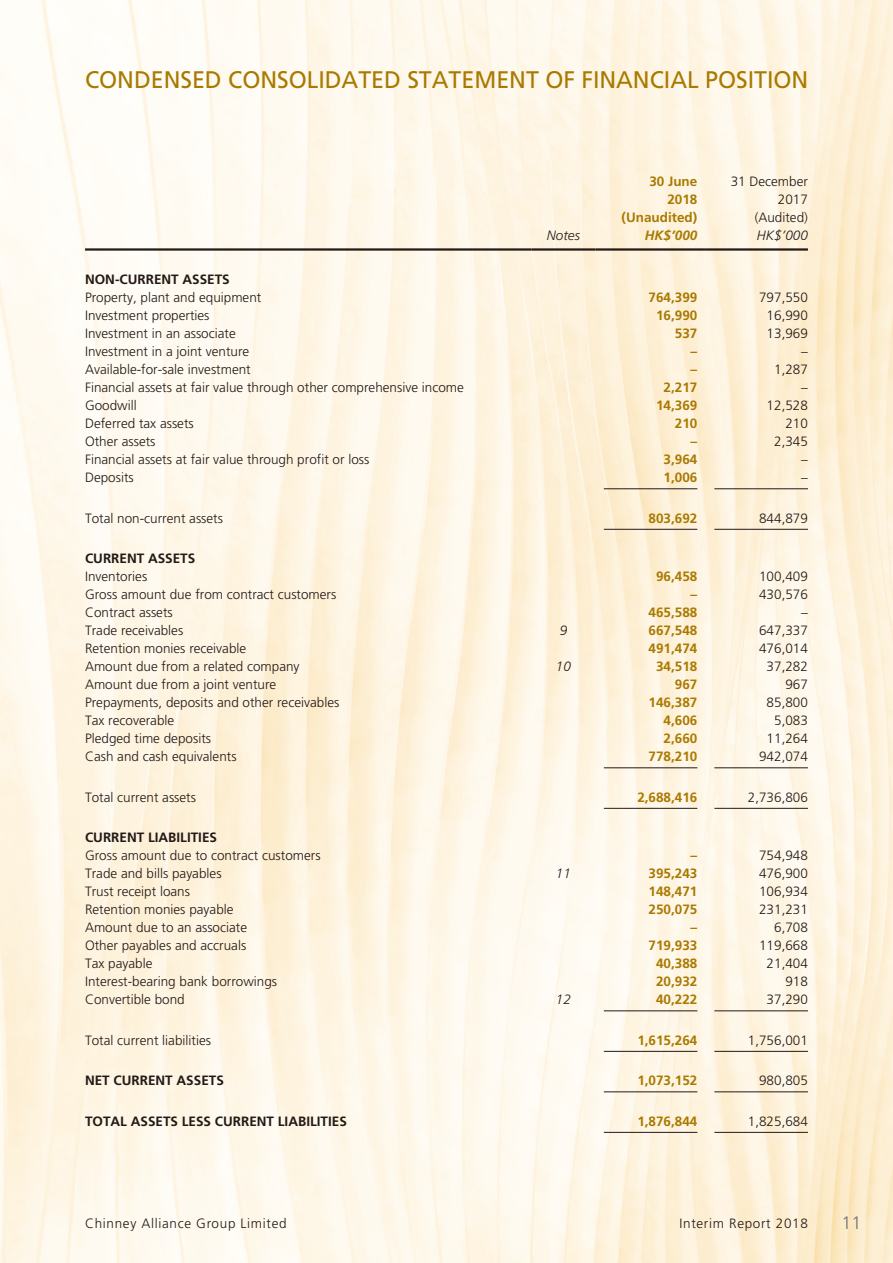
<style>
.page{position:relative;width:893px;height:1263px;background:#fff}
.page>*{position:absolute;margin:0;border:0;box-sizing:border-box;transform-origin:0 0}
.t1{font:24px "Frutiger LT Std";color:#a97900}
.t2{font:300 18px "Frutiger LT Std";color:#727272}
.t3{font:300 13.5px/18px "Frutiger LT Std";color:#231916;text-align:right}
.t4{font:700 13.5px/18px "Frutiger LT Std";color:#a97900;text-align:right}
.t5{font:700 13.5px "Frutiger LT Std";color:#231916}
.t6{font:300 13.5px "Frutiger LT Std";letter-spacing:.05em;color:#231916}
.t7{font:italic 300 13.5px "Frutiger LT Std";color:#231916}
.t8{font:italic 700 13.5px "Frutiger LT Std";color:#a97900}
</style>
<div class="page">
<img style="left:0;top:0;width:893px;height:1263px">
<hr style="left:85px;top:248px;width:446px;height:3px;background:#231916">
<hr style="left:531px;top:248px;width:64px;height:3px;background:#231916">
<hr style="left:595px;top:248px;width:111px;height:3px;background:#231916">
<hr style="left:706px;top:248px;width:102px;height:3px;background:#231916">
<hr style="left:604px;top:488px;width:93px;height:1px;background:#231916">
<hr style="left:714px;top:488px;width:94px;height:1px;background:#231916">
<hr style="left:604px;top:529px;width:93px;height:1px;background:#231916">
<hr style="left:714px;top:529px;width:94px;height:1px;background:#231916">
<hr style="left:604px;top:767px;width:93px;height:1px;background:#231916">
<hr style="left:714px;top:767px;width:94px;height:1px;background:#231916">
<hr style="left:604px;top:808px;width:93px;height:1px;background:#231916">
<hr style="left:714px;top:808px;width:94px;height:1px;background:#231916">
<hr style="left:604px;top:1010px;width:93px;height:1px;background:#231916">
<hr style="left:714px;top:1010px;width:94px;height:1px;background:#231916">
<hr style="left:604px;top:1051px;width:93px;height:1px;background:#231916">
<hr style="left:714px;top:1051px;width:94px;height:1px;background:#231916">
<hr style="left:604px;top:1091px;width:93px;height:1px;background:#231916">
<hr style="left:714px;top:1091px;width:94px;height:1px;background:#231916">
<hr style="left:604px;top:1132px;width:93px;height:1px;background:#231916">
<hr style="left:714px;top:1132px;width:94px;height:1px;background:#231916">
<h1 class="t1" style="left:85px;top:66px;width:725px">CONDENSED CONSOLIDATED STATEMENT OF FINANCIAL POSITION</h1>
<p class="t4" style="left:649px;top:172px;width:50px">30 June<br>2018</p>
<p class="t3" style="left:731px;top:172px;width:79px">31 December<br>2017</p>
<p class="t4" style="left:622px;top:208px;width:77px">(Unaudited)</p>
<p class="t3" style="left:755px;top:208px;width:55px">(Audited)</p>
<p class="t7" style="left:547px;top:227px;width:35px">Notes</p>
<p class="t8" style="left:645px;top:227px;width:54px">HK$’000</p>
<p class="t7" style="left:757px;top:227px;width:53px">HK$’000</p>
<p class="t5" style="left:85px;top:272px;width:146px">NON-CURRENT ASSETS</p>
<p class="t3" style="left:85px;top:289px;width:178px">Property, plant and equipment</p>
<p class="t4" style="left:649px;top:289px;width:50px">764,399</p>
<p class="t3" style="left:759px;top:289px;width:50px">797,550</p>
<p class="t3" style="left:85px;top:307px;width:126px">Investment properties</p>
<p class="t4" style="left:656px;top:307px;width:43px">16,990</p>
<p class="t3" style="left:767px;top:307px;width:43px">16,990</p>
<p class="t3" style="left:85px;top:325px;width:152px">Investment in an associate</p>
<p class="t4" style="left:675px;top:325px;width:24px">537</p>
<p class="t3" style="left:767px;top:325px;width:43px">13,969</p>
<p class="t3" style="left:85px;top:343px;width:166px">Investment in a joint venture</p>
<p class="t4" style="left:691px;top:343px;width:8px">–</p>
<p class="t3" style="left:801px;top:343px;width:8px">–</p>
<p class="t3" style="left:85px;top:361px;width:167px">Available-for-sale investment</p>
<p class="t4" style="left:691px;top:361px;width:8px">–</p>
<p class="t3" style="left:774px;top:361px;width:35px">1,287</p>
<p class="t3" style="left:85px;top:379px;width:380px">Financial assets at fair value through other comprehensive income</p>
<p class="t4" style="left:664px;top:379px;width:35px">2,217</p>
<p class="t3" style="left:801px;top:379px;width:8px">–</p>
<p class="t3" style="left:85px;top:397px;width:53px">Goodwill</p>
<p class="t4" style="left:656px;top:397px;width:43px">14,369</p>
<p class="t3" style="left:767px;top:397px;width:43px">12,528</p>
<p class="t3" style="left:85px;top:415px;width:110px">Deferred tax assets</p>
<p class="t4" style="left:675px;top:415px;width:24px">210</p>
<p class="t3" style="left:785px;top:415px;width:24px">210</p>
<p class="t3" style="left:85px;top:433px;width:72px">Other assets</p>
<p class="t4" style="left:691px;top:433px;width:8px">–</p>
<p class="t3" style="left:774px;top:433px;width:35px">2,345</p>
<p class="t3" style="left:85px;top:451px;width:286px">Financial assets at fair value through profit or loss</p>
<p class="t4" style="left:664px;top:451px;width:35px">3,964</p>
<p class="t3" style="left:801px;top:451px;width:8px">–</p>
<p class="t3" style="left:85px;top:469px;width:50px">Deposits</p>
<p class="t4" style="left:664px;top:469px;width:35px">1,006</p>
<p class="t3" style="left:801px;top:469px;width:8px">–</p>
<p class="t3" style="left:85px;top:509px;width:140px">Total non-current assets</p>
<p class="t4" style="left:649px;top:509px;width:50px">803,692</p>
<p class="t3" style="left:759px;top:509px;width:50px">844,879</p>
<p class="t5" style="left:85px;top:551px;width:112px">CURRENT ASSETS</p>
<p class="t3" style="left:85px;top:568px;width:64px">Inventories</p>
<p class="t4" style="left:656px;top:568px;width:43px">96,458</p>
<p class="t3" style="left:759px;top:568px;width:50px">100,409</p>
<p class="t3" style="left:85px;top:586px;width:253px">Gross amount due from contract customers</p>
<p class="t4" style="left:691px;top:586px;width:8px">–</p>
<p class="t3" style="left:759px;top:586px;width:50px">430,576</p>
<p class="t3" style="left:85px;top:604px;width:89px">Contract assets</p>
<p class="t4" style="left:649px;top:604px;width:50px">465,588</p>
<p class="t3" style="left:801px;top:604px;width:8px">–</p>
<p class="t3" style="left:85px;top:622px;width:100px">Trade receivables</p>
<p class="t7" style="left:560px;top:623px;width:9px">9</p>
<p class="t4" style="left:649px;top:622px;width:50px">667,548</p>
<p class="t3" style="left:759px;top:622px;width:50px">647,337</p>
<p class="t3" style="left:85px;top:640px;width:163px">Retention monies receivable</p>
<p class="t4" style="left:649px;top:640px;width:50px">491,474</p>
<p class="t3" style="left:759px;top:640px;width:50px">476,014</p>
<p class="t3" style="left:85px;top:658px;width:216px">Amount due from a related company</p>
<p class="t7" style="left:556px;top:659px;width:17px">10</p>
<p class="t4" style="left:656px;top:658px;width:43px">34,518</p>
<p class="t3" style="left:767px;top:658px;width:43px">37,282</p>
<p class="t3" style="left:85px;top:676px;width:193px">Amount due from a joint venture</p>
<p class="t4" style="left:675px;top:676px;width:24px">967</p>
<p class="t3" style="left:785px;top:676px;width:24px">967</p>
<p class="t3" style="left:85px;top:694px;width:256px">Prepayments, deposits and other receivables</p>
<p class="t4" style="left:649px;top:694px;width:50px">146,387</p>
<p class="t3" style="left:767px;top:694px;width:43px">85,800</p>
<p class="t3" style="left:85px;top:712px;width:91px">Tax recoverable</p>
<p class="t4" style="left:664px;top:712px;width:35px">4,606</p>
<p class="t3" style="left:774px;top:712px;width:35px">5,083</p>
<p class="t3" style="left:85px;top:730px;width:128px">Pledged time deposits</p>
<p class="t4" style="left:664px;top:730px;width:35px">2,660</p>
<p class="t3" style="left:767px;top:730px;width:43px">11,264</p>
<p class="t3" style="left:85px;top:748px;width:153px">Cash and cash equivalents</p>
<p class="t4" style="left:649px;top:748px;width:50px">778,210</p>
<p class="t3" style="left:759px;top:748px;width:50px">942,074</p>
<p class="t3" style="left:85px;top:788px;width:112px">Total current assets</p>
<p class="t4" style="left:637px;top:788px;width:62px">2,688,416</p>
<p class="t3" style="left:748px;top:788px;width:62px">2,736,806</p>
<p class="t5" style="left:85px;top:830px;width:134px">CURRENT LIABILITIES</p>
<p class="t3" style="left:85px;top:847px;width:237px">Gross amount due to contract customers</p>
<p class="t4" style="left:691px;top:847px;width:8px">–</p>
<p class="t3" style="left:759px;top:847px;width:50px">754,948</p>
<p class="t3" style="left:85px;top:865px;width:138px">Trade and bills payables</p>
<p class="t7" style="left:556px;top:866px;width:17px">11</p>
<p class="t4" style="left:649px;top:865px;width:50px">395,243</p>
<p class="t3" style="left:759px;top:865px;width:50px">476,900</p>
<p class="t3" style="left:85px;top:883px;width:107px">Trust receipt loans</p>
<p class="t4" style="left:649px;top:883px;width:50px">148,471</p>
<p class="t3" style="left:759px;top:883px;width:50px">106,934</p>
<p class="t3" style="left:85px;top:901px;width:150px">Retention monies payable</p>
<p class="t4" style="left:649px;top:901px;width:50px">250,075</p>
<p class="t3" style="left:759px;top:901px;width:50px">231,231</p>
<p class="t3" style="left:85px;top:919px;width:164px">Amount due to an associate</p>
<p class="t4" style="left:691px;top:919px;width:8px">–</p>
<p class="t3" style="left:774px;top:919px;width:35px">6,708</p>
<p class="t3" style="left:85px;top:937px;width:163px">Other payables and accruals</p>
<p class="t4" style="left:649px;top:937px;width:50px">719,933</p>
<p class="t3" style="left:759px;top:937px;width:50px">119,668</p>
<p class="t3" style="left:85px;top:955px;width:69px">Tax payable</p>
<p class="t4" style="left:656px;top:955px;width:43px">40,388</p>
<p class="t3" style="left:767px;top:955px;width:43px">21,404</p>
<p class="t3" style="left:85px;top:973px;width:194px">Interest-bearing bank borrowings</p>
<p class="t4" style="left:656px;top:973px;width:43px">20,932</p>
<p class="t3" style="left:785px;top:973px;width:24px">918</p>
<p class="t3" style="left:85px;top:991px;width:101px">Convertible bond</p>
<p class="t7" style="left:556px;top:992px;width:17px">12</p>
<p class="t4" style="left:656px;top:991px;width:43px">40,222</p>
<p class="t3" style="left:767px;top:991px;width:43px">37,290</p>
<p class="t3" style="left:85px;top:1031px;width:127px">Total current liabilities</p>
<p class="t4" style="left:637px;top:1031px;width:62px">1,615,264</p>
<p class="t3" style="left:748px;top:1031px;width:62px">1,756,001</p>
<p class="t5" style="left:85px;top:1073px;width:140px">NET CURRENT ASSETS</p>
<p class="t4" style="left:637px;top:1072px;width:62px">1,073,152</p>
<p class="t3" style="left:759px;top:1072px;width:50px">980,805</p>
<p class="t5" style="left:85px;top:1113px;width:263px">TOTAL ASSETS LESS CURRENT LIABILITIES</p>
<p class="t4" style="left:637px;top:1112px;width:62px">1,876,844</p>
<p class="t3" style="left:748px;top:1112px;width:62px">1,825,684</p>
<p class="t6" style="left:85px;top:1216px;width:203px">Chinney Alliance Group Limited</p>
<p class="t6" style="left:679px;top:1216px;width:130px">Interim Report 2018</p>
<h2 class="t2" style="left:841px;top:1212px;width:22px">11</h2>
</div>
